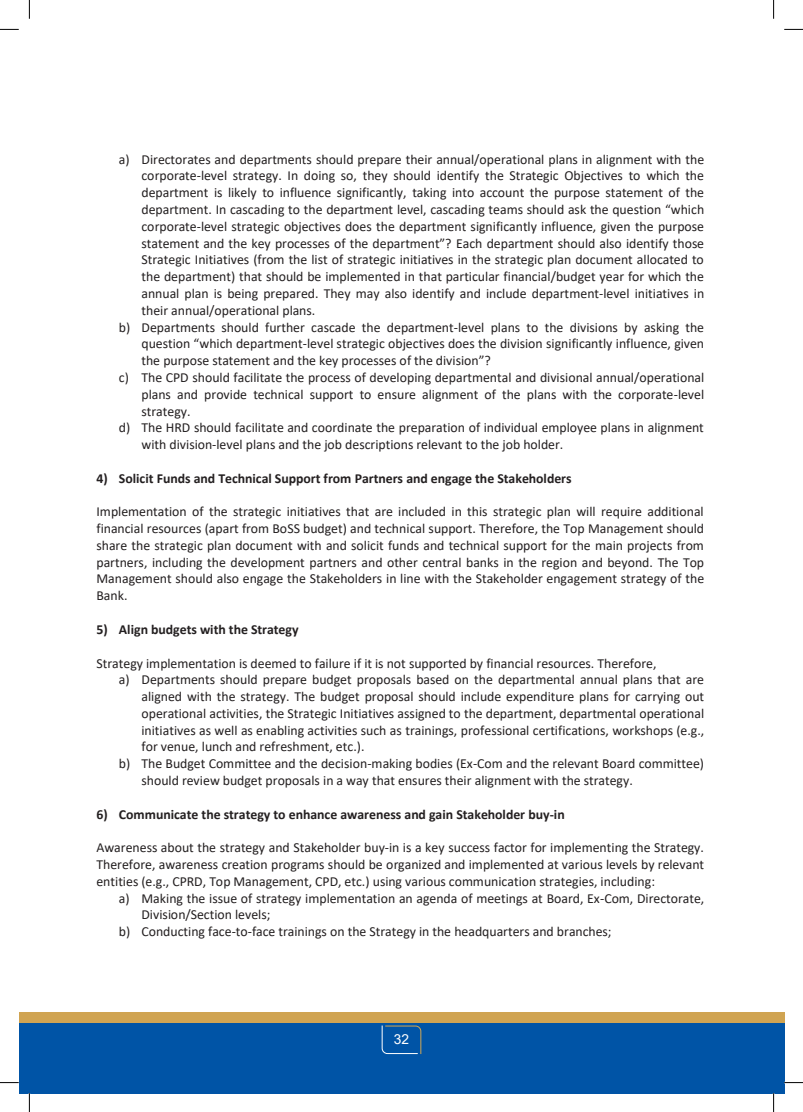
<style>
.page{position:relative;width:803px;height:1112px;background:#fff}
.page>*{position:absolute;margin:0;border:0;box-sizing:border-box;transform-origin:0 0}
.t1{font:13.75px/16.8px "Calibri";color:#231f20;text-align:justify}
.t2{font:700 13.75px "Calibri";letter-spacing:-.005em;color:#231f20}
.t3{font:13.75px "Arial";color:#fff}
</style>
<div class="page">
<div style="left:773px;top:1021px;width:11px;height:71px;background:#0054a6"></div>
<div style="left:773px;top:1011px;width:11px;height:10px;background:#d0a452"></div>
<div style="left:19px;top:1021px;width:754px;height:71px;background:#0054a6"></div>
<div style="left:19px;top:1011px;width:754px;height:10px;background:#d0a452"></div>
<svg style="left:381px;top:1025px;width:41px;height:29px"></svg>
<svg style="left:0;top:29px;width:19px;height:1px"></svg>
<svg style="left:784px;top:29px;width:19px;height:1px"></svg>
<svg style="left:0;top:1082px;width:19px;height:1px"></svg>
<svg style="left:784px;top:1081px;width:19px;height:2px"></svg>
<svg style="left:29px;top:0;width:1px;height:19px"></svg>
<svg style="left:29px;top:1092px;width:1px;height:19px"></svg>
<svg style="left:773px;top:0;width:1px;height:19px"></svg>
<svg style="left:773px;top:1092px;width:1px;height:19px"></svg>
<p class="t1" style="left:119px;top:150px;width:587px">a) Directorates and departments should prepare their annual/operational plans in alignment with the</p>
<p class="t1" style="left:141px;top:167px;width:564px">corporate-level strategy. In doing so, they should identify the Strategic Objectives to which the</p>
<p class="t1" style="left:141px;top:184px;width:564px">department is likely to influence significantly, taking into account the purpose statement of the</p>
<p class="t1" style="left:141px;top:201px;width:564px">department. In cascading to the department level, cascading teams should ask the question “which</p>
<p class="t1" style="left:141px;top:217px;width:564px">corporate-level strategic objectives does the department significantly influence, given the purpose</p>
<p class="t1" style="left:141px;top:234px;width:564px">statement and the key processes of the department”? Each department should also identify those</p>
<p class="t1" style="left:141px;top:251px;width:564px">Strategic Initiatives (from the list of strategic initiatives in the strategic plan document allocated to</p>
<p class="t1" style="left:141px;top:268px;width:564px">the department) that should be implemented in that particular financial/budget year for which the</p>
<p class="t1" style="left:141px;top:284px;width:564px">annual plan is being prepared. They may also identify and include department-level initiatives in</p>
<p class="t1" style="left:141px;top:301px;width:175px">their annual/operational plans.</p>
<p class="t1" style="left:119px;top:318px;width:587px">b) Departments should further cascade the department-level plans to the divisions by asking the</p>
<p class="t1" style="left:141px;top:335px;width:564px">question “which department-level strategic objectives does the division significantly influence, given</p>
<p class="t1" style="left:141px;top:352px;width:351px">the purpose statement and the key processes of the division”?</p>
<p class="t1" style="left:119px;top:368px;width:587px">c) The CPD should facilitate the process of developing departmental and divisional annual/operational</p>
<p class="t1" style="left:141px;top:385px;width:564px">plans and provide technical support to ensure alignment of the plans with the corporate-level</p>
<p class="t1" style="left:141px;top:402px;width:51px">strategy.</p>
<p class="t1" style="left:119px;top:419px;width:586px">d) The HRD should facilitate and coordinate the preparation of individual employee plans in alignment</p>
<p class="t1" style="left:141px;top:435px;width:423px">with division-level plans and the job descriptions relevant to the job holder.</p>
<p class="t2" style="left:96px;top:468px;width:477px">4) Solicit Funds and Technical Support from Partners and engage the Stakeholders</p>
<p class="t1" style="left:96px;top:503px;width:609px">Implementation of the strategic initiatives that are included in this strategic plan will require additional financial resources (apart from BoSS budget) and technical support. Therefore, the Top Management should share the strategic plan document with and solicit funds and technical support for the main projects from partners, including the development partners and other central banks in the region and beyond. The Top Management should also engage the Stakeholders in line with the Stakeholder engagement strategy of the Bank.</p>
<p class="t2" style="left:96px;top:619px;width:204px">5) Align budgets with the Strategy</p>
<p class="t1" style="left:96px;top:654px;width:561px">Strategy implementation is deemed to failure if it is not supported by financial resources. Therefore,</p>
<p class="t1" style="left:119px;top:671px;width:587px">a) Departments should prepare budget proposals based on the departmental annual plans that are</p>
<p class="t1" style="left:141px;top:687px;width:564px">aligned with the strategy. The budget proposal should include expenditure plans for carrying out</p>
<p class="t1" style="left:141px;top:704px;width:564px">operational activities, the Strategic Initiatives assigned to the department, departmental operational</p>
<p class="t1" style="left:141px;top:721px;width:564px">initiatives as well as enabling activities such as trainings, professional certifications, workshops (e.g.,</p>
<p class="t1" style="left:141px;top:738px;width:225px">for venue, lunch and refreshment, etc.).</p>
<p class="t1" style="left:119px;top:754px;width:586px">b) The Budget Committee and the decision-making bodies (Ex-Com and the relevant Board committee)</p>
<p class="t1" style="left:141px;top:771px;width:493px">should review budget proposals in a way that ensures their alignment with the strategy.</p>
<p class="t2" style="left:96px;top:804px;width:470px">6) Communicate the strategy to enhance awareness and gain Stakeholder buy-in</p>
<p class="t1" style="left:96px;top:838px;width:609px">Awareness about the strategy and Stakeholder buy-in is a key success factor for implementing the Strategy.</p>
<p class="t1" style="left:96px;top:855px;width:609px">Therefore, awareness creation programs should be organized and implemented at various levels by relevant</p>
<p class="t1" style="left:96px;top:872px;width:560px">entities (e.g., CPRD, Top Management, CPD, etc.) using various communication strategies, including:</p>
<p class="t1" style="left:119px;top:889px;width:587px">a) Making the issue of strategy implementation an agenda of meetings at Board, Ex-Com, Directorate,</p>
<p class="t1" style="left:141px;top:905px;width:130px">Division/Section levels;</p>
<p class="t1" style="left:119px;top:922px;width:494px">b) Conducting face-to-face trainings on the Strategy in the headquarters and branches;</p>
<p class="t3" style="left:394px;top:1029px;width:17px">32</p>
</div>
